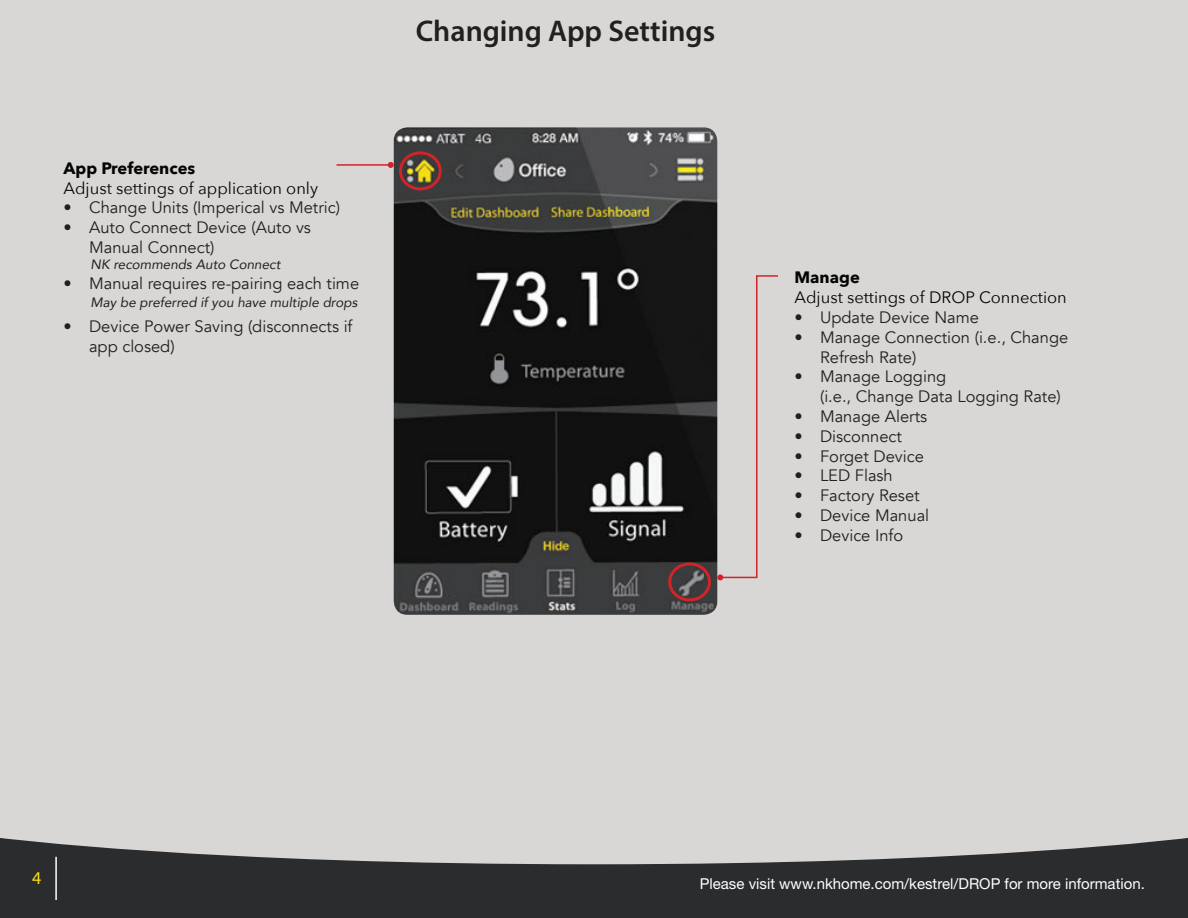
<style>
.page{position:relative;width:1188px;height:918px;background:#fff}
.page>*{position:absolute;margin:0;border:0;box-sizing:border-box;transform-origin:0 0}
.t1{font:600 30px "Myriad Pro";color:#231f20}
.t2{font:18px "Myriad Pro";color:#fadd0e}
.t3{font:16.5px/19.8px "Avenir";color:#231f20}
.t4{font:16.5px "Avenir Next";color:#040503}
.t5{font:700 16.5px "Avenir Next";color:#040503}
.t6{font:15px "Helvetica Neue LT Std";color:#fff}
.t7{font:italic 13.5px "Avenir";color:#231f20}
</style>
<div class="page">
<div style="left:0;top:0;width:1188px;height:917px;background:#d9d7d5"></div>
<svg style="left:0;top:838px;width:1188px;height:80px;fill:#2b2c2d"></svg>
<hr style="left:55px;top:857px;width:2px;height:43px;background:#fff">
<svg style="left:717px;top:274px;width:61px;height:306px"></svg>
<img style="left:394px;top:127px;width:323px;height:488px">
<div style="left:399px;top:151px;width:43px;height:39px;border:3px solid #d1232a;border-radius:50%"></div>
<hr style="left:337px;top:164px;width:54px;height:2px;background:#d1232a">
<svg style="left:388px;top:162px;width:6px;height:6px"></svg>
<div style="left:668px;top:562px;width:43px;height:39px;border:3px solid #d1232a;border-radius:50%"></div>
<p class="t5" style="left:64px;top:154px;width:133px">App Preferences</p>
<p class="t4" style="left:64px;top:174px;width:256px">Adjust settings of application only</p>
<p class="t3" style="left:64px;top:198px;width:278px">• Change Units (Imperical vs Metric)</p>
<p class="t3" style="left:89px;top:218px;width:223px;text-indent:-25px">• Auto Connect Device (Auto vs<br>Manual Connect)</p>
<p class="t7" style="left:91px;top:256px;width:191px">NK recommends Auto Connect</p>
<p class="t3" style="left:64px;top:274px;width:297px">• Manual requires re-pairing each time</p>
<p class="t7" style="left:91px;top:294px;width:268px">May be preferred if you have multiple drops</p>
<p class="t3" style="left:89px;top:317px;width:265px;text-indent:-25px">• Device Power Saving (disconnects if app closed)</p>
<h1 class="t1" style="left:416px;top:12px;width:301px">Changing App Settings</h1>
<p class="t5" style="left:795px;top:263px;width:67px">Manage</p>
<p class="t4" style="left:795px;top:284px;width:274px">Adjust settings of DROP Connection</p>
<p class="t3" style="left:795px;top:308px;width:186px">• Update Device Name</p>
<p class="t3" style="left:820px;top:328px;width:250px;text-indent:-25px">• Manage Connection (i.e., Change<br>Refresh Rate)</p>
<p class="t3" style="left:820px;top:367px;width:242px;text-indent:-25px">• Manage Logging<br>(i.e., Change Data Logging Rate)</p>
<p class="t3" style="left:795px;top:407px;width:134px">• Manage Alerts</p>
<p class="t3" style="left:795px;top:427px;width:109px">• Disconnect</p>
<p class="t3" style="left:795px;top:446px;width:131px">• Forget Device</p>
<p class="t3" style="left:795px;top:466px;width:100px">• LED Flash</p>
<p class="t3" style="left:795px;top:486px;width:127px">• Factory Reset</p>
<p class="t3" style="left:795px;top:506px;width:136px">• Device Manual</p>
<p class="t3" style="left:795px;top:526px;width:110px">• Device Info</p>
<p class="t2" style="left:32px;top:867px;width:11px">4</p>
<p class="t6" style="left:700px;top:875px;width:447px">Please visit www.nkhome.com/kestrel/DROP for more information.</p>
</div>
